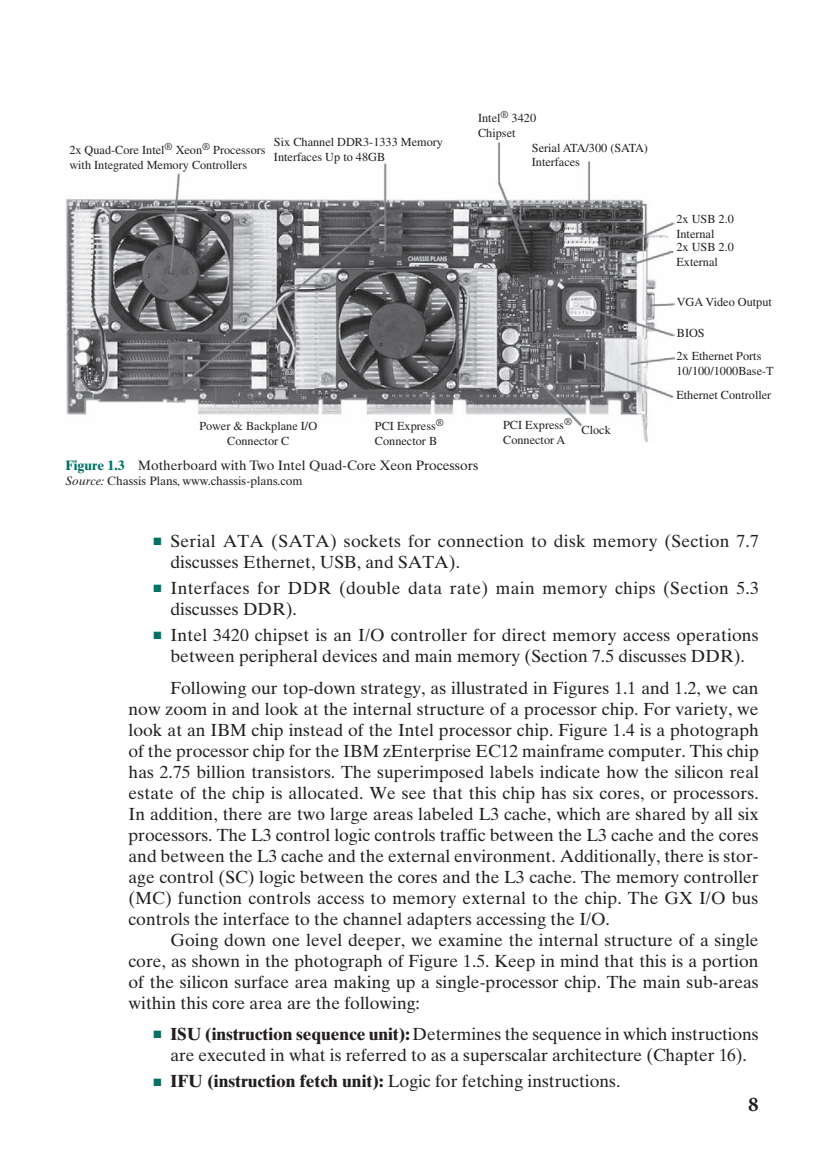
<style>
.page{position:relative;width:823px;height:1171px;background:#fff}
.page>*{position:absolute;margin:0;border:0;box-sizing:border-box;transform-origin:0 0}
.t1{font:700 21px "Minion Pro";color:#231f20}
.t2{font:17.5px/21px "Times Ten LT Std";color:#231f20;text-align:center}
.t3{font:17.5px/21px "Times Ten LT Std";letter-spacing:.02em;color:#231f20}
.t4{font:13.65px "Times Ten LT Std";color:#231f20}
.t5{font:12.25px/14.7px "Times LT Std";color:#231f20}
.t6{font:12.08px "Times Ten LT Std";color:#231f20}
.s1{font-weight:700;color:#007366}
.s2{font-style:italic}
.s3{color:#007366}
.s4{font-weight:700}
</style>
<div class="page">
<img style="left:66px;top:142px;width:608px;height:301px">
<p class="t5" style="left:69px;top:142px;width:198px">2x Quad-Core Intel<sup>®</sup> Xeon<sup>®</sup> Processors with Integrated Memory Controllers</p>
<p class="t5" style="left:274px;top:134px;width:171px">Six Channel DDR3-1333 Memory<br>Interfaces Up to 48GB</p>
<p class="t5" style="left:478px;top:111px;width:60px">Intel<sup>®</sup> 3420</p>
<p class="t5" style="left:478px;top:125px;width:39px">Chipset</p>
<p class="t5" style="left:532px;top:140px;width:118px">Serial ATA/300 (SATA)</p>
<p class="t5" style="left:532px;top:155px;width:50px">Interfaces</p>
<p class="t5" style="left:199px;top:418px;width:119px;text-align:center">Power &amp; Backplane I/O<br>Connector C</p>
<p class="t5" style="left:375px;top:418px;width:70px">PCI Express<sup>®<br></sup>Connector B</p>
<p class="t5" style="left:503px;top:418px;width:70px">PCI Express<sup>®<br></sup>Connector A</p>
<p class="t5" style="left:581px;top:422px;width:31px">Clock</p>
<p class="t4" style="left:66px;top:457px;width:414px"><span class="s1">Figure 1.3</span> Motherboard with Two Intel Quad-Core Xeon Processors</p>
<p class="t6" style="left:66px;top:474px;width:238px"><span class="s2">Source:</span> Chassis Plans, www.chassis-plans.com</p>
<p class="t5" style="left:676px;top:211px;width:59px">2x USB 2.0<br>Internal</p>
<p class="t5" style="left:676px;top:239px;width:59px">2x USB 2.0<br>External</p>
<p class="t5" style="left:677px;top:294px;width:97px">VGA Video Output</p>
<p class="t5" style="left:677px;top:326px;width:29px">BIOS</p>
<p class="t5" style="left:676px;top:349px;width:99px">2x Ethernet Ports<br>10/100/1000Base-T</p>
<p class="t5" style="left:676px;top:387px;width:96px">Ethernet Controller</p>
<p class="t2" style="left:171px;top:530px;width:590px;text-align:left;text-indent:-18px"><span class="s3">■</span> Serial ATA (SATA) sockets for connection to disk memory (Section 7.7 discusses Ethernet, USB, and SATA).</p>
<p class="t3" style="left:171px;top:577px;width:590px;text-indent:-18px"><span class="s3">■</span> Interfaces for DDR (double data rate) main memory chips (Section 5.3 discusses DDR).</p>
<p class="t2" style="left:153px;top:624px;width:607px"><span class="s3">■</span> Intel 3420 chipset is an I/O controller for direct memory access operations between peripheral devices and main memory (Section 7.5 discusses DDR).</p>
<p class="t2" style="left:171px;top:677px;width:589px">Following our top-down strategy, as illustrated in Figures 1.1 and 1.2, we can</p>
<p class="t2" style="left:129px;top:698px;width:631px">now zoom in and look at the internal structure of a processor chip. For variety, we</p>
<p class="t2" style="left:129px;top:719px;width:632px">look at an IBM chip instead of the Intel processor chip. Figure 1.4 is a photograph</p>
<p class="t2" style="left:129px;top:740px;width:632px">of the processor chip for the IBM zEnterprise EC12 mainframe computer. This chip</p>
<p class="t2" style="left:129px;top:761px;width:632px">has 2.75 billion transistors. The superimposed labels indicate how the silicon real</p>
<p class="t2" style="left:129px;top:782px;width:631px">estate of the chip is allocated. We see that this chip has six cores, or processors.</p>
<p class="t2" style="left:129px;top:803px;width:631px">In addition, there are two large areas labeled L3 cache, which are shared by all six</p>
<p class="t2" style="left:129px;top:824px;width:632px">processors. The L3 control logic controls traffic between the L3 cache and the cores</p>
<p class="t2" style="left:129px;top:845px;width:631px">and between the L3 cache and the external environment. Additionally, there is stor-</p>
<p class="t2" style="left:129px;top:866px;width:632px">age control (SC) logic between the cores and the L3 cache. The memory controller</p>
<p class="t2" style="left:129px;top:887px;width:631px">(MC) function controls access to memory external to the chip. The GX I/O bus</p>
<p class="t2" style="left:129px;top:908px;width:483px">controls the interface to the channel adapters accessing the I/O.</p>
<p class="t2" style="left:171px;top:929px;width:589px">Going down one level deeper, we examine the internal structure of a single</p>
<p class="t2" style="left:129px;top:950px;width:631px">core, as shown in the photograph of Figure 1.5. Keep in mind that this is a portion</p>
<p class="t2" style="left:129px;top:971px;width:631px">of the silicon surface area making up a single--processor chip. The main sub--areas</p>
<p class="t2" style="left:129px;top:992px;width:293px">within this core area are the following:</p>
<p class="t2" style="left:153px;top:1023px;width:607px"><span class="s3">■</span> <span class="s4">ISU (instruction sequence unit):</span> Determines the sequence in which instructions are executed in what is referred to as a superscalar architecture (Chapter 16).</p>
<p class="t2" style="left:153px;top:1071px;width:469px"><span class="s3">■</span> <span class="s4">IFU (instruction fetch unit):</span> Logic for fetching instructions.</p>
<p class="t1" style="left:748px;top:1089px;width:12px">8</p>
</div>
